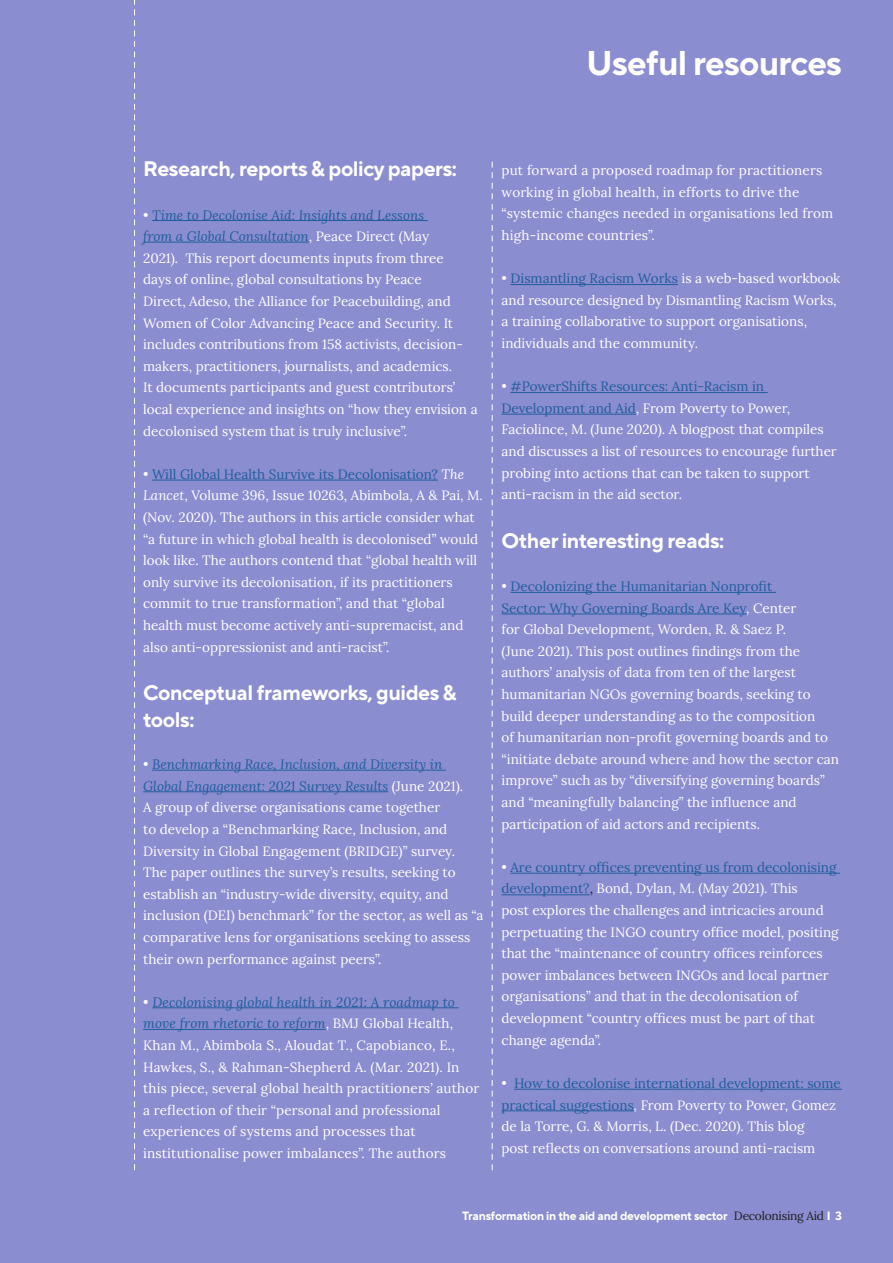
<style>
.page{position:relative;width:893px;height:1263px;background:#8a8dcf}
.page>*{position:absolute;margin:0;border:0;box-sizing:border-box;transform-origin:0 0}
.USEFUL_RESOURCES_maj{font:700 34.35px "TT Norms Pro";letter-spacing:-.02em;color:#fff}
.USEFUL_RESOURCES_hea{font:700 21px/27px "TT Norms Pro";letter-spacing:-.02em;color:#fff}
.USEFUL_RESOURCES_dot{font:13.5px/21.6px "Lora";color:#fff}
.t1{font:700 12px "TT Norms Pro";letter-spacing:-.02em;color:#fff}
.s1{font-style:italic;color:#215e9e}
.s2{color:#215e9e}
.s3{font-style:italic}
.s4{color:#231f20}
.s5{font-family:"Lora";font-weight:400;color:#1f1f1f}
</style>
<div class="page">
<hr style="left:152px;top:220px;width:276px;height:1px;background:#215e9e">
<hr style="left:143px;top:242px;width:166px;height:1px;background:#215e9e">
<hr style="left:152px;top:480px;width:286px;height:1px;background:#215e9e">
<hr style="left:152px;top:770px;width:294px;height:1px;background:#215e9e">
<hr style="left:143px;top:791px;width:245px;height:1px;background:#215e9e">
<hr style="left:152px;top:1007px;width:307px;height:1px;background:#215e9e">
<hr style="left:143px;top:1029px;width:183px;height:1px;background:#215e9e">
<hr style="left:510px;top:284px;width:168px;height:1px;background:#215e9e">
<hr style="left:510px;top:392px;width:258px;height:1px;background:#215e9e">
<hr style="left:502px;top:414px;width:134px;height:1px;background:#215e9e">
<hr style="left:510px;top:592px;width:266px;height:1px;background:#215e9e">
<hr style="left:502px;top:614px;width:244px;height:1px;background:#215e9e">
<hr style="left:510px;top:873px;width:330px;height:1px;background:#215e9e">
<hr style="left:502px;top:894px;width:88px;height:1px;background:#215e9e">
<hr style="left:514px;top:1089px;width:328px;height:1px;background:#215e9e">
<hr style="left:502px;top:1110px;width:132px;height:1px;background:#215e9e">
<svg style="left:492px;top:162px;width:1px;height:1008px"></svg>
<svg style="left:134px;top:0;width:1px;height:1170px"></svg>
<p class="USEFUL_RESOURCES_maj" style="left:586px;top:40px;width:257px">Useful resources</p>
<p class="USEFUL_RESOURCES_hea" style="left:143px;top:155px;width:315px">Research, reports &amp; policy papers:</p>
<p class="USEFUL_RESOURCES_dot" style="left:143px;top:203px;width:336px">• <span class="s1">Time to Decolonise Aid: Insights and Lessons<br>from a Global Consultation</span>, Peace Direct (May<br>2021). This report documents inputs from three<br>days of online, global consultations by Peace<br>Direct, Adeso, the Alliance for Peacebuilding, and Women of Color Advancing Peace and Security. It includes contributions from 158 activists, decision&shy;makers, practitioners, journalists, and academics.<br>It documents participants and guest contributors’ local experience and insights on “how they envision a decolonised system that is truly inclusive”.</p>
<p class="USEFUL_RESOURCES_dot" style="left:143px;top:462px;width:341px">• <span class="s2">Will Global Health Survive its Decolonisation?</span> <span class="s3">The Lancet</span>, Volume 396, Issue 10263, Abimbola, A &amp; Pai, M. (Nov. 2020). The authors in this article consider what “a future in which global health is decolonised” would look like. The authors contend that “global health will only survive its decolonisation, if its practitioners commit to true transformation”, and that “global health must become actively anti-supremacist, and also anti-oppressionist and anti-racist”.</p>
<p class="USEFUL_RESOURCES_hea" style="left:143px;top:678px;width:315px">Conceptual frameworks, guides &amp; tools:</p>
<p class="USEFUL_RESOURCES_dot" style="left:143px;top:753px;width:342px">• <span class="s1">Benchmarking Race, Inclusion, and Diversity in Global Engagement: 2021 Survey Results</span> (June 2021).<br>A group of diverse organisations came together<br>to develop a “Benchmarking Race, Inclusion, and Diversity in Global Engagement (BRIDGE)” survey.<br>The paper outlines the survey’s results, seeking to establish an “industry-wide diversity, equity, and inclusion (DEI) benchmark” for the sector, as well as “a comparative lens for organisations seeking to assess their own performance against peers”.</p>
<p class="USEFUL_RESOURCES_dot" style="left:143px;top:990px;width:338px">• <span class="s1">Decolonising global health in 2021: A roadmap to move from rhetoric to reform</span>, BMJ Global Health, Khan M., Abimbola S., Aloudat T., Capobianco, E., Hawkes, S., &amp; Rahman-Shepherd A. (Mar. 2021). In this piece, several global health practitioners’ author a reflection of their “personal and professional experiences of systems and processes that institutionalise power imbalances”. The authors</p>
<p class="USEFUL_RESOURCES_dot" style="left:502px;top:159px;width:333px">put forward a proposed roadmap for practitioners working in global health, in efforts to drive the “systemic changes needed in organisations led from high-income countries”.</p>
<p class="USEFUL_RESOURCES_dot" style="left:502px;top:267px;width:340px">• <span class="s2">Dismantling Racism Works</span> is a web-based workbook and resource designed by Dismantling Racism Works, a training collaborative to support organisations, individuals and the community.</p>
<p class="USEFUL_RESOURCES_dot" style="left:502px;top:375px;width:337px">• <span class="s2">#PowerShifts Resources: Anti-Racism in Development and Aid</span>, From Poverty to Power, Faciolince, M. (June 2020). A blogpost that compiles and discusses a list of resources to encourage further probing into actions that can be taken to support anti-racism in the aid sector.</p>
<p class="USEFUL_RESOURCES_hea" style="left:502px;top:526px;width:224px">Other interesting reads:</p>
<p class="USEFUL_RESOURCES_dot" style="left:502px;top:574px;width:339px">• <span class="s2">Decolonizing the Humanitarian Nonprofit<br>Sector: Why Governing Boards Are Key</span><span class="s3">,</span> Center<br>for Global Development, Worden, R. &amp; Saez P.<br>(June 2021). This post outlines findings from the authors’ analysis of data from ten of the largest humanitarian NGOs governing boards, seeking to build deeper understanding as to the composition<br>of humanitarian non-profit governing boards and to “initiate debate around where and how the sector can improve” such as by “diversifying governing boards” and “meaningfully balancing” the influence and participation of aid actors and recipients.</p>
<p class="USEFUL_RESOURCES_dot" style="left:502px;top:855px;width:339px">• <span class="s2">Are country offices preventing us from decolonising development?</span><span class="s4">,</span> Bond, Dylan, M. (May 2021). This<br>post explores the challenges and intricacies around perpetuating the INGO country office model, positing that the “maintenance of country offices reinforces power imbalances between INGOs and local partner organisations” and that in the decolonisation of development “country offices must be part of that change agenda”.</p>
<p class="USEFUL_RESOURCES_dot" style="left:502px;top:1071px;width:341px">• <span class="s2">How to decolonise international development: some practical suggestions</span><span class="s3">,</span> From Poverty to Power, Gomez de la Torre, G. &amp; Morris, L. (Dec. 2020). This blog<br>post reflects on conversations around anti-racism</p>
<p class="t1" style="left:462px;top:1208px;width:381px">Transformation in the aid and development sector <span class="s5">Decolonising Aid</span> I 3</p>
</div>
